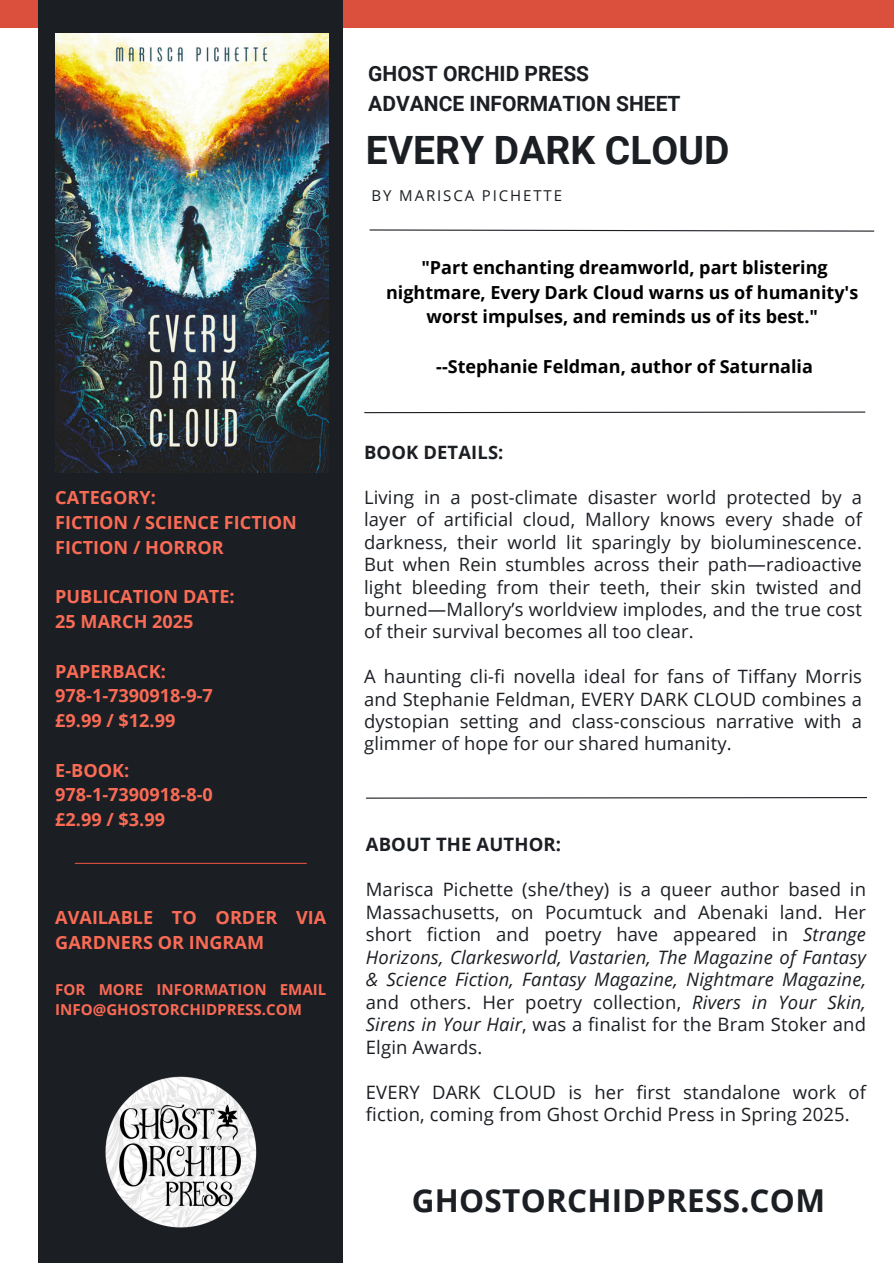
<style>
.page{position:relative;width:894px;height:1264px;background:#fff}
.page>*{position:absolute;margin:0;border:0;box-sizing:border-box;transform-origin:0 0}
.t1{font:700 39px "Roboto";color:#1b1e23}
.t2{font:700 31.5px "Open Sans";letter-spacing:.01em;color:#1b1e23}
.t3{font:700 21px/29.2px "Roboto";color:#1b1e23}
.t4{font:18.45px/22.4px "Open Sans";letter-spacing:.01em;color:#1b1e23;text-align:justify}
.t5{font:700 18.45px "Open Sans";letter-spacing:.01em;color:#1b1e23}
.t6{font:700 18.15px/24.8px "Open Sans";color:#fa6b55}
.t7{font:700 18px/24.8px "Open Sans";color:#000;text-align:center}
.t8{font:700 15.15px/20.2px "Open Sans";color:#fa6b55}
.t9{font:15px "Open Sans";letter-spacing:.125em;color:#1b1e23}
.s1{font-style:italic}
</style>
<div class="page">
<div style="left:0;top:0;width:893px;height:27px;background:#db4f3d"></div>
<div style="left:38px;top:0;width:305px;height:1262px;background:#1b1e23"></div>
<hr style="left:75px;top:862px;width:231px;height:2px;background:#db4f3d">
<svg style="left:369px;top:229px;width:505px;height:3px"></svg>
<svg style="left:366px;top:797px;width:501px;height:2px"></svg>
<img style="left:105px;top:1076px;width:152px;height:152px">
<svg style="left:364px;top:411px;width:501px;height:3px"></svg>
<img style="left:55px;top:34px;width:274px;height:439px">
<h4 class="t6" style="left:55px;top:485px;width:243px">CATEGORY:<br>FICTION / SCIENCE FICTION<br>FICTION / HORROR</h4>
<p class="t6" style="left:55px;top:584px;width:181px">PUBLICATION DATE:<br>25 MARCH 2025</p>
<p class="t6" style="left:55px;top:658px;width:159px">PAPERBACK:<br>978-1-7390918-9-7 £9.99 / $12.99</p>
<h3 class="t6" style="left:55px;top:757px;width:159px">E-BOOK:<br>978-1-7390918-8-0 £2.99 / $3.99</h3>
<p class="t6" style="left:55px;top:904px;width:272px">AVAILABLE TO ORDER VIA<br>GARDNERS OR INGRAM</p>
<h5 class="t8" style="left:55px;top:978px;width:272px">FOR MORE INFORMATION EMAIL<br>INFO@GHOSTORCHIDPRESS.COM</h5>
<p class="t3" style="left:368px;top:60px;width:313px">GHOST ORCHID PRESS<br>ADVANCE INFORMATION SHEET</p>
<p class="t1" style="left:366px;top:128px;width:365px">EVERY DARK CLOUD</p>
<h1 class="t9" style="left:371px;top:185px;width:192px">BY MARISCA PICHETTE</h1>
<h4 class="t7" style="left:386px;top:254px;width:473px">"Part enchanting dreamworld, part blistering nightmare, Every Dark Cloud warns us of humanity's worst impulses, and reminds us of its best."</h4>
<h4 class="t7" style="left:436px;top:353px;width:378px">--Stephanie Feldman, author of Saturnalia</h4>
<p class="t5" style="left:364px;top:439px;width:141px">BOOK DETAILS:</p>
<h4 class="t4" style="left:364px;top:485px;width:499px">Living in a post-climate disaster world protected by a layer of artificial cloud, Mallory knows every shade of darkness, their world lit sparingly by bioluminescence.<br>But when Rein stumbles across their path—radioactive light bleeding from their teeth, their skin twisted and burned—Mallory’s worldview implodes, and the true cost of their survival becomes all too clear.</h4>
<h4 class="t4" style="left:364px;top:665px;width:499px">A haunting cli-fi novella ideal for fans of Tiffany Morris and Stephanie Feldman, EVERY DARK CLOUD combines a dystopian setting and class-conscious narrative with a glimmer of hope for our shared humanity.</h4>
<p class="t5" style="left:366px;top:831px;width:197px">ABOUT THE AUTHOR:</p>
<h4 class="t4" style="left:366px;top:877px;width:501px">Marisca Pichette (she/they) is a queer author based in Massachusetts, on Pocumtuck and Abenaki land. Her short fiction and poetry have appeared in <span class="s1">Strange Horizons, Clarkesworld, Vastarien, The Magazine of Fantasy &amp; Science Fiction, Fantasy Magazine, Nightmare Magazine, </span>and others. Her poetry collection, <span class="s1">Rivers in Your Skin, Sirens in Your Hair</span>, was a finalist for the Bram Stoker and Elgin Awards.</h4>
<h6 class="t4" style="left:366px;top:1080px;width:501px">EVERY DARK CLOUD is her first standalone work of fiction, coming from Ghost Orchid Press in Spring 2025.</h6>
<h5 class="t2" style="left:411px;top:1178px;width:414px">GHOSTORCHIDPRESS.COM</h5>
</div>
